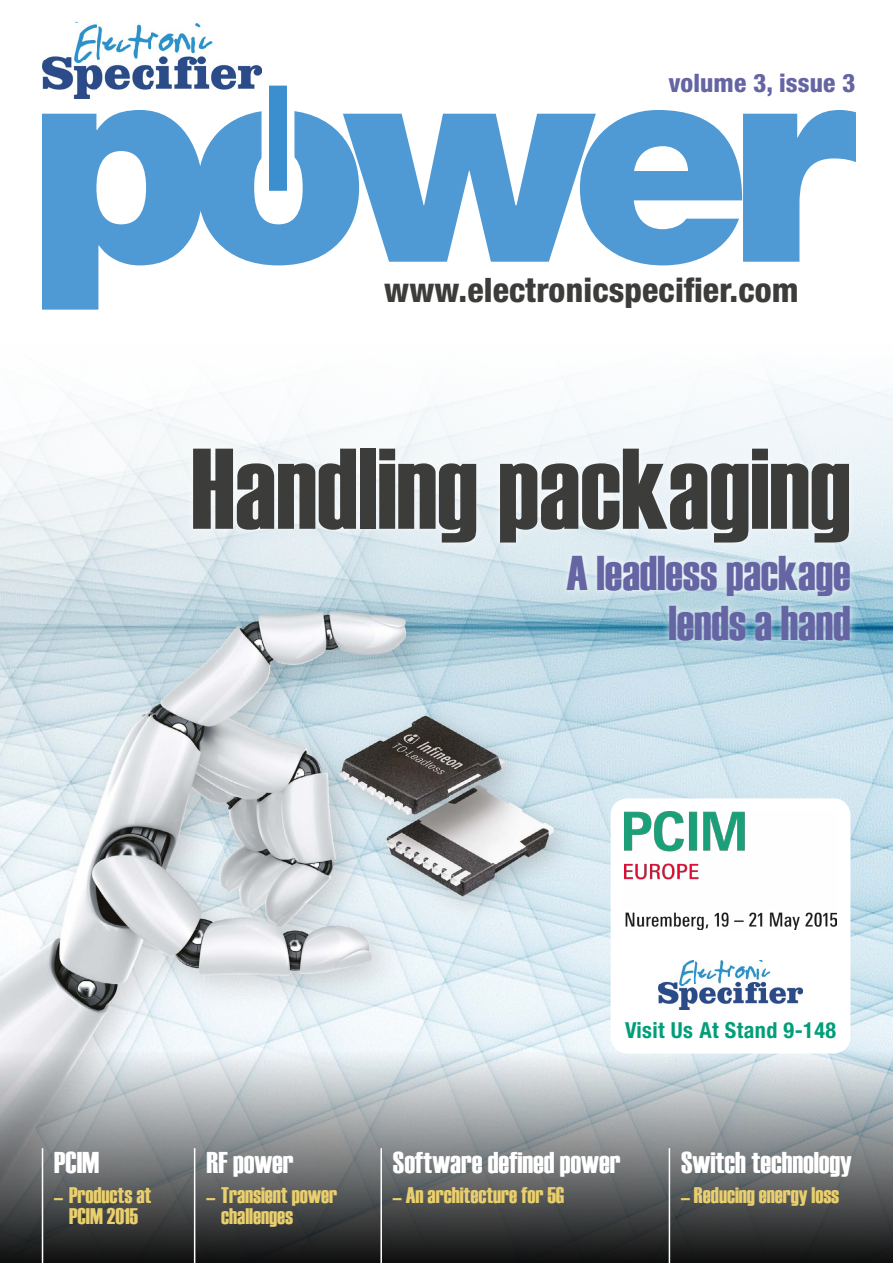
<style>
.page{position:relative;width:893px;height:1263px;background:#fff}
.page>*{position:absolute;margin:0;border:0;box-sizing:border-box;transform-origin:0 0}
.t1{font:114.45px "Haettenschweiler";color:#3c3c3b}
.t2{font:48.6px/49.5px "Haettenschweiler";color:#6565a4;text-align:right}
.t3{font:800 condensed 33.75px "Helvetica Neue";letter-spacing:.005em;color:#3c3c3b}
.t4{font:30px "Haettenschweiler";color:#fff}
.t5{font:800 condensed 25.5px "Helvetica Neue";letter-spacing:.005em;color:#6565a4}
.t6{font:22.5px/21px "Haettenschweiler";color:#e9cf6d;text-align:center}
.t7{font:700 condensed 22.2px "Helvetica Neue";letter-spacing:.02em;color:#009e7a}
</style>
<div class="page">
<img style="left:0;top:604px;width:893px;height:447px">
<div style="left:0;top:342px;width:893px;height:262px;background:linear-gradient(to bottom,#fff,#d5e3e9)"></div>
<svg style="left:0;top:1051px;width:893px;height:212px;background:#7c8082"></svg>
<hr style="left:42px;top:1148px;width:1px;height:115px;background:#fff">
<hr style="left:194px;top:1148px;width:1px;height:115px;background:#fff">
<hr style="left:380px;top:1148px;width:2px;height:115px;background:#fff">
<hr style="left:669px;top:1148px;width:1px;height:115px;background:#fff">
<svg style="left:42px;top:110px;width:814px;height:200px;fill:#4f9ad4"></svg>
<img style="left:43px;top:23px;width:218px;height:75px">
<div style="left:261px;top:78px;width:33px;height:120px;background:#3b8fcf;border:8px solid #fff"></div>
<div style="left:185px;top:441px;width:673px;height:207px;background:#fff;opacity:.75"></div>
<div style="left:611px;top:798px;width:239px;height:255px;background:#fff;border-radius:17px"></div>
<img style="left:624px;top:812px;width:212px;height:118px">
<img style="left:658px;top:960px;width:145px;height:49px">
<p class="t5" style="left:668px;top:67px;width:189px">volume 3, issue 3</p>
<h3 class="t3" style="left:384px;top:269px;width:416px">www.electronicspecifier.com</h3>
<h1 class="t1" style="left:191px;top:423px;width:661px">Handling packaging</h1>
<h2 class="t2" style="left:567px;top:546px;width:285px">A leadless package lends a hand</h2>
<h3 class="t4" style="left:54px;top:1146px;width:47px">PCIM</h3>
<p class="t6" style="left:54px;top:1183px;width:99px">– Products at<br>PCIM 2015</p>
<h3 class="t4" style="left:206px;top:1146px;width:89px">RF power</h3>
<p class="t6" style="left:221px;top:1183px;width:117px;text-align:left;text-indent:-15px">– Transient power challenges</p>
<p class="t7" style="left:625px;top:1017px;width:212px">Visit Us At Stand 9-148</p>
<h3 class="t4" style="left:393px;top:1146px;width:229px">Software defined power</h3>
<p class="t6" style="left:393px;top:1183px;width:173px">– An architecture for 5G</p>
<h3 class="t4" style="left:681px;top:1146px;width:172px">Switch technology</h3>
<p class="t6" style="left:681px;top:1183px;width:160px">– Reducing energy loss</p>
</div>
